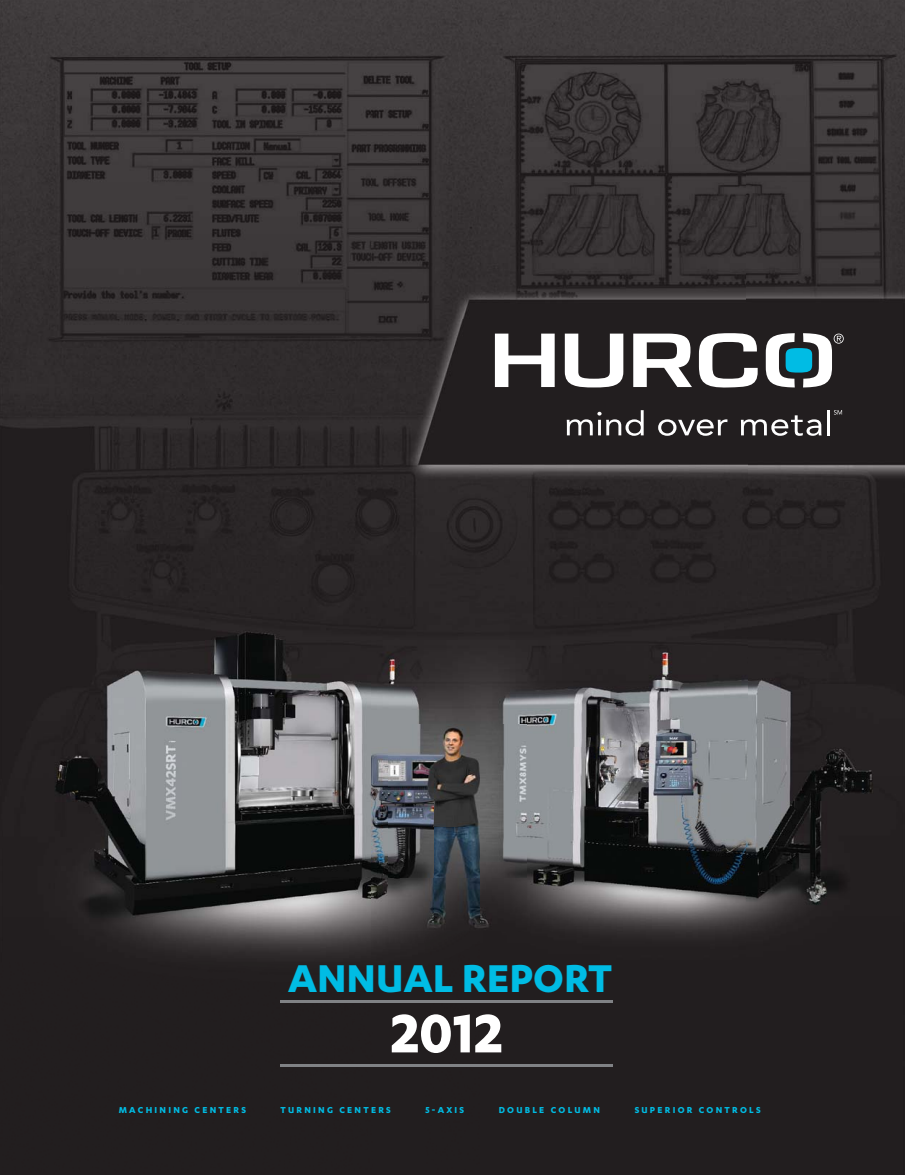
<style>
.page{position:relative;width:905px;height:1175px;background:#fff}
.page>*{position:absolute;margin:0;border:0;box-sizing:border-box;transform-origin:0 0}
.t1{font:700 63px "Karbon";color:#fff}
.t2{font:700 45px "Karbon";color:#00bce4}
.t3{font:700 10.05px "Karbon";letter-spacing:.225em;color:#00bce4}
</style>
<div class="page">
<img style="left:0;top:0;width:746px;height:641px">
<img style="left:746px;top:0;width:158px;height:1174px">
<img style="left:0;top:641px;width:372px;height:533px">
<img style="left:372px;top:641px;width:375px;height:107px">
<img style="left:372px;top:748px;width:53px;height:426px">
<img style="left:479px;top:748px;width:268px;height:426px">
<div style="left:425px;top:930px;width:54px;height:244px;background:#221e1f"></div>
<svg style="left:495px;top:333px;width:59px;height:54px"></svg>
<svg style="left:565px;top:333px;width:58px;height:54px"></svg>
<svg style="left:699px;top:333px;width:59px;height:55px"></svg>
<svg style="left:633px;top:333px;width:59px;height:54px"></svg>
<svg style="left:566px;top:410px;width:77px;height:26px"></svg>
<svg style="left:658px;top:419px;width:69px;height:17px"></svg>
<svg style="left:740px;top:415px;width:81px;height:21px"></svg>
<hr style="left:826px;top:410px;width:3px;height:25px;background:#fff">
<svg style="left:833px;top:410px;width:9px;height:4px"></svg>
<svg style="left:765px;top:333px;width:78px;height:54px"></svg>
<hr style="left:280px;top:1000px;width:333px;height:2px;background:#808285">
<hr style="left:280px;top:1064px;width:333px;height:2px;background:#808285">
<img style="left:388px;top:724px;width:138px;height:206px">
<h2 class="t2" style="left:288px;top:961px;width:325px">ANNUAL REPORT</h2>
<h1 class="t1" style="left:391px;top:1008px;width:114px">2012</h1>
<p class="t3" style="left:119px;top:1105px;width:129px">MACHINING CENTERS</p>
<p class="t3" style="left:280px;top:1105px;width:112px">TURNING CENTERS</p>
<p class="t3" style="left:425px;top:1105px;width:40px">5-AXIS</p>
<p class="t3" style="left:498px;top:1105px;width:103px">DOUBLE COLUMN</p>
<p class="t3" style="left:634px;top:1105px;width:127px">SUPERIOR CONTROLS</p>
</div>
